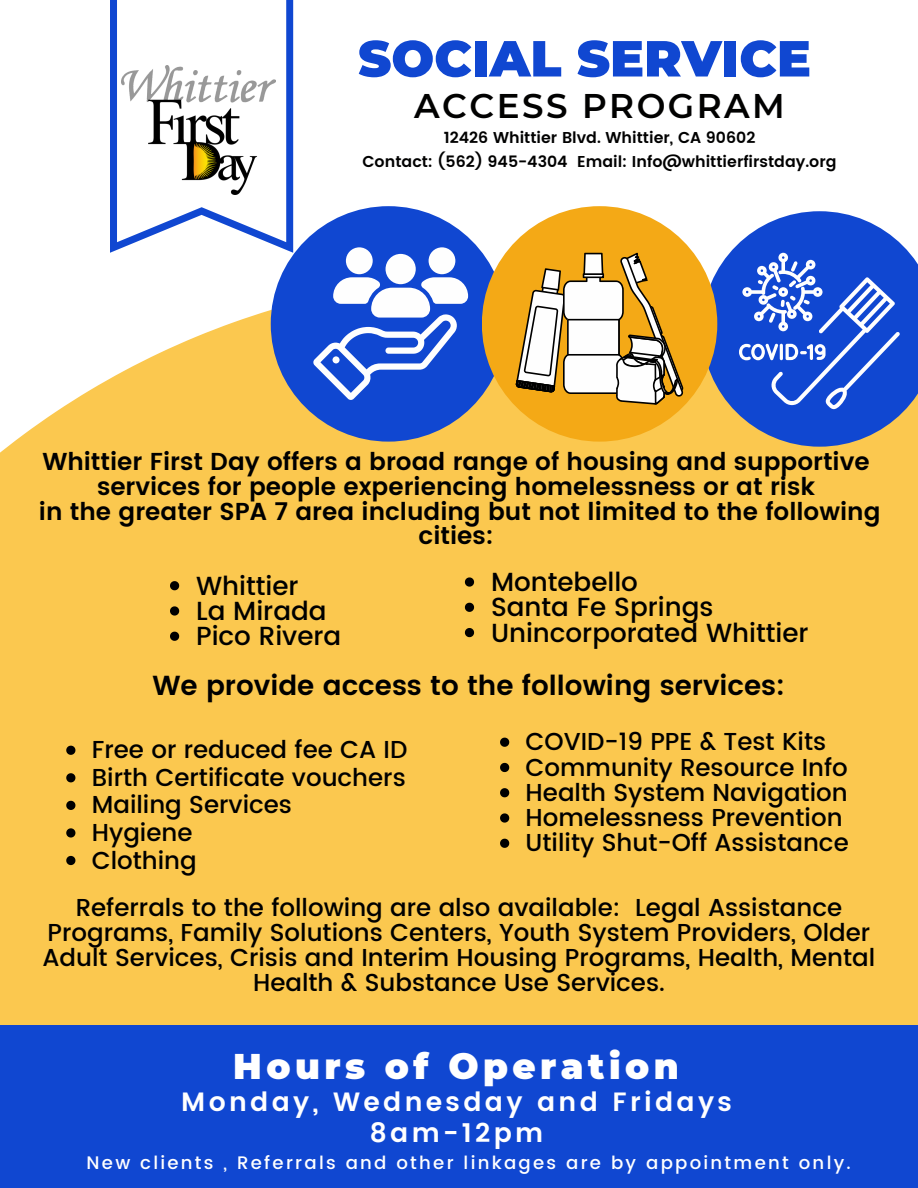
<style>
.page{position:relative;width:918px;height:1188px;background:#fff}
.page>*{position:absolute;margin:0;border:0;box-sizing:border-box;transform-origin:0 0}
.t1{font:900 50.55px "Montserrat";color:#1047d1}
.t2{font:900 35.7px "Montserrat";letter-spacing:.125em;color:#fff}
.t3{font:600 34.2px "Montserrat";letter-spacing:.07em;color:#010100}
.t4{font:600 27.6px "Poppins";color:#000}
.t5{font:600 26.55px "Poppins";letter-spacing:.125em;color:#fff}
.t6{font:500 26.1px "Poppins";color:#000}
.t7{font:500 24.45px/25.2px "Poppins";color:#000;text-align:center}
.t8{font:600 24.45px/24.8px "Poppins";color:#000;text-align:center}
.t9{font:500 18.15px "Poppins";letter-spacing:.125em;color:#fff}
.t10{font:600 15.75px "Poppins";color:#010100}
</style>
<div class="page">
<svg style="left:110px;top:0;width:183px;height:253px"></svg>
<img style="left:122px;top:65px;width:154px;height:129px">
<div style="left:0;top:276px;width:918px;height:749px;background:#fbc84f"></div>
<div style="left:0;top:1025px;width:918px;height:163px;background:#1047d1"></div>
<div style="left:271px;top:206px;width:235px;height:236px;background:#1047d1;border-radius:50%"></div>
<svg style="left:702px;top:211px;width:216px;height:236px;fill:#1047d1"></svg>
<div style="left:482px;top:206px;width:235px;height:236px;background:#f4a916;border-radius:50%"></div>
<svg style="left:739px;top:253px;width:161px;height:156px;background:#3c69d9"></svg>
<div style="left:429px;top:247px;width:26px;height:27px;background:#fefefe;border-radius:50%"></div>
<div style="left:346px;top:247px;width:27px;height:27px;background:#fefefe;border-radius:50%"></div>
<svg style="left:313px;top:277px;width:155px;height:123px"></svg>
<div style="left:386px;top:254px;width:30px;height:30px;background:#fefefe;border-radius:50%"></div>
<svg style="left:516px;top:253px;width:167px;height:152px"></svg>
<svg style="left:170px;top:581px;width:9px;height:9px"></svg>
<svg style="left:170px;top:606px;width:9px;height:10px"></svg>
<svg style="left:170px;top:632px;width:9px;height:9px"></svg>
<svg style="left:465px;top:577px;width:9px;height:10px"></svg>
<svg style="left:465px;top:603px;width:9px;height:9px"></svg>
<svg style="left:465px;top:628px;width:9px;height:9px"></svg>
<svg style="left:66px;top:746px;width:9px;height:9px"></svg>
<svg style="left:66px;top:773px;width:9px;height:9px"></svg>
<svg style="left:66px;top:801px;width:9px;height:9px"></svg>
<svg style="left:66px;top:828px;width:9px;height:10px"></svg>
<svg style="left:66px;top:856px;width:9px;height:9px"></svg>
<svg style="left:500px;top:738px;width:9px;height:9px"></svg>
<svg style="left:500px;top:763px;width:9px;height:9px"></svg>
<svg style="left:500px;top:788px;width:9px;height:9px"></svg>
<svg style="left:500px;top:813px;width:9px;height:10px"></svg>
<svg style="left:500px;top:839px;width:9px;height:9px"></svg>
<p class="t1" style="left:358px;top:28px;width:454px">SOCIAL SERVICE</p>
<p class="t3" style="left:414px;top:85px;width:372px">ACCESS PROGRAM</p>
<p class="t10" style="left:444px;top:128px;width:313px">12426 Whittier Blvd. Whittier, CA 90602</p>
<p class="t10" style="left:363px;top:152px;width:476px">Contact: (562) 945-4304 Email: Info@whittierfirstday.org</p>
<p class="t8" style="left:42px;top:449px;width:829px">Whittier First Day offers a broad range of housing and supportive services for people experiencing homelessness or at risk</p>
<p class="t8" style="left:39px;top:499px;width:843px">in the greater SPA 7 area including but not limited to the following cities:</p>
<p class="t6" style="left:196px;top:571px;width:104px">Whittier</p>
<p class="t6" style="left:196px;top:596px;width:132px">La Mirada</p>
<p class="t6" style="left:196px;top:621px;width:147px">Pico Rivera</p>
<p class="t6" style="left:491px;top:567px;width:149px">Montebello</p>
<p class="t6" style="left:491px;top:592px;width:224px">Santa Fe Springs</p>
<p class="t6" style="left:491px;top:617px;width:319px">Unincorporated Whittier</p>
<p class="t4" style="left:152px;top:670px;width:634px">We provide access to the following services:</p>
<p class="t7" style="left:526px;top:729px;width:302px">COVID-19 PPE &amp; Test Kits</p>
<p class="t7" style="left:526px;top:754px;width:324px">Community Resource Info</p>
<p class="t7" style="left:526px;top:780px;width:324px">Health System Navigation</p>
<p class="t7" style="left:526px;top:805px;width:319px">Homelessness Prevention</p>
<p class="t7" style="left:526px;top:830px;width:325px">Utility Shut-Off Assistance</p>
<p class="t7" style="left:43px;top:895px;width:834px">Referrals to the following are also available: Legal Assistance Programs, Family Solutions Centers, Youth System Providers, Older Adult Services, Crisis and Interim Housing Programs, Health, Mental Health &amp; Substance Use Services.</p>
<p class="t7" style="left:92px;top:737px;width:317px">Free or reduced fee CA ID</p>
<p class="t7" style="left:92px;top:765px;width:315px">Birth Certificate vouchers</p>
<p class="t7" style="left:92px;top:792px;width:202px">Mailing Services</p>
<p class="t7" style="left:92px;top:820px;width:102px">Hygiene</p>
<p class="t7" style="left:92px;top:848px;width:107px">Clothing</p>
<p class="t2" style="left:233px;top:1044px;width:447px">Hours of Operation</p>
<p class="t5" style="left:181px;top:1086px;width:552px">Monday, Wednesday and Fridays</p>
<p class="t5" style="left:370px;top:1117px;width:175px">8am-12pm</p>
<p class="t9" style="left:87px;top:1152px;width:766px">New clients , Referrals and other linkages are by appointment only.</p>
</div>
